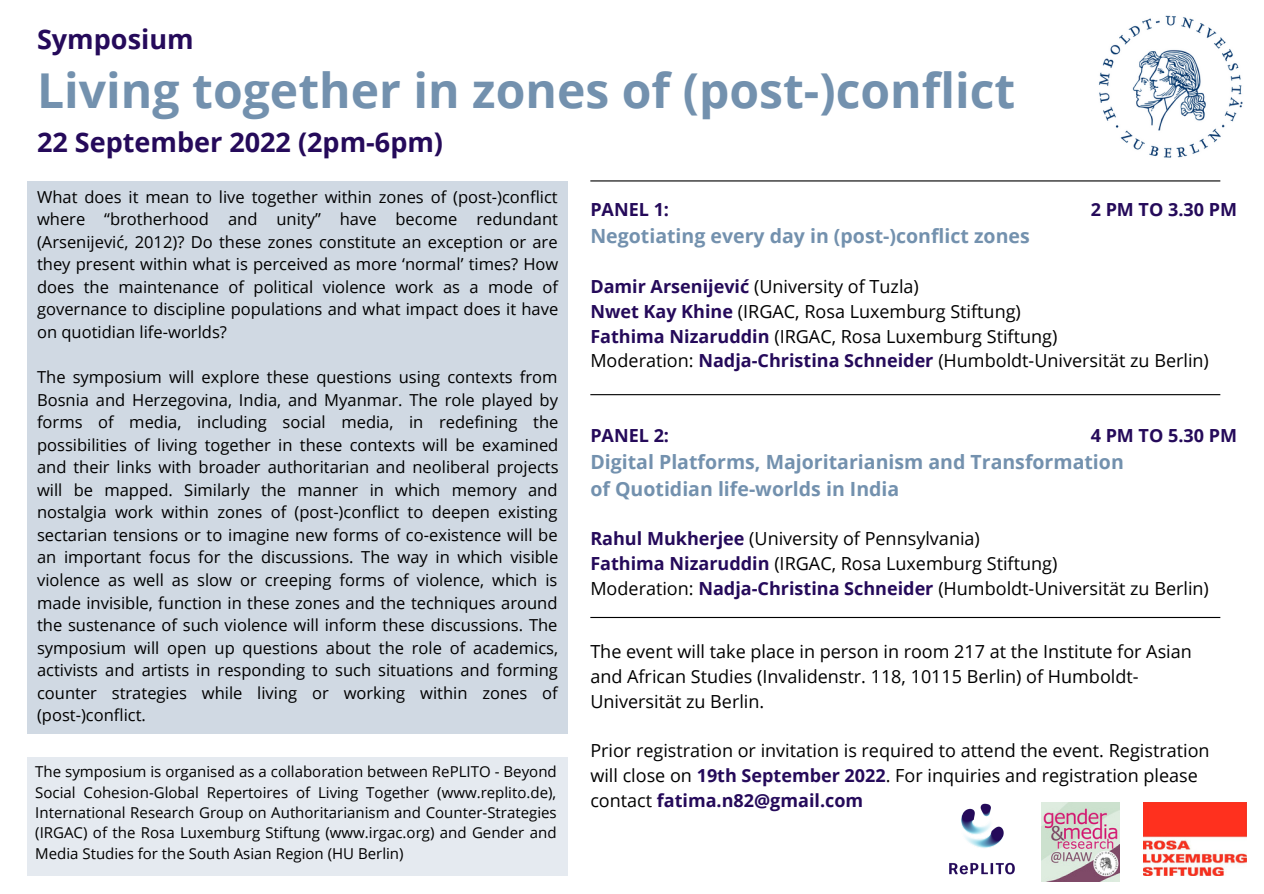
<style>
.page{position:relative;width:1264px;height:894px;background:#fff}
.page>*{position:absolute;margin:0;border:0;box-sizing:border-box;transform-origin:0 0}
.t1{font:700 48px "Open Sans";color:#7391ae}
.t2{font:700 27px "Open Sans";color:#250a5a}
.t3{font:700 19.5px/27px "Open Sans";color:#7391ae}
.t4{font:18px/24.8px "Open Sans";color:#000}
.t5{font:700 18px "Open Sans";color:#250a5a}
.t6{font:16.5px/22.5px "Open Sans";color:#000;text-align:justify}
.t7{font:15px/20.2px "Open Sans";color:#000;text-align:justify}
.s1{font-weight:700;color:#250a5a}
</style>
<div class="page">
<hr style="left:590px;top:394px;width:630px;height:1px;background:#000">
<hr style="left:590px;top:616px;width:630px;height:2px;background:#000">
<hr style="left:590px;top:180px;width:630px;height:1px;background:#000">
<img style="left:1143px;top:802px;width:103px;height:73px">
<img style="left:1048px;top:802px;width:71px;height:79px">
<img style="left:1099px;top:15px;width:144px;height:143px">
<div style="left:27px;top:757px;width:541px;height:118px;background:#e5eaf0"></div>
<img style="left:949px;top:802px;width:99px;height:80px">
<div style="left:27px;top:181px;width:541px;height:552px;background:#d0d9e3"></div>
<h2 class="t2" style="left:37px;top:20px;width:158px">Symposium</h2>
<h1 class="t1" style="left:37px;top:57px;width:979px">Living together in zones of (post-)conflict</h1>
<h2 class="t2" style="left:37px;top:123px;width:407px">22 September 2022 (2pm-6pm)</h2>
<p class="t6" style="left:37px;top:185px;width:523px">What does it mean to live together within zones of (post-)conflict where “brotherhood and unity” have become redundant (Arsenijević, 2012)? Do these zones constitute an exception or are they present within what is perceived as more ‘normal’ times? How does the maintenance of political violence work as a mode of governance to discipline populations and what impact does it have on quotidian life-worlds?</p>
<p class="t6" style="left:37px;top:365px;width:523px">The symposium will explore these questions using contexts from Bosnia and Herzegovina, India, and Myanmar. The role played by forms of media, including social media, in redefining the possibilities of living together in these contexts will be examined and their links with broader authoritarian and neoliberal projects will be mapped. Similarly the manner in which memory and nostalgia work within zones of (post-)conflict to deepen existing sectarian tensions or to imagine new forms of co-existence will be an important focus for the discussions. The way in which visible violence as well as slow or creeping forms of violence, which is made invisible, function in these zones and the techniques around the sustenance of such violence will inform these discussions. The symposium will open up questions about the role of academics, activists and artists in responding to such situations and forming counter strategies while living or working within zones of (post-)conflict.</p>
<p class="t7" style="left:35px;top:761px;width:523px">The symposium is organised as a collaboration between RePLITO - Beyond Social Cohesion-Global Repertoires of Living Together (www.replito.de), International Research Group on Authoritarianism and Counter-Strategies (IRGAC) of the Rosa Luxemburg Stiftung (www.irgac.org) and Gender and Media Studies for the South Asian Region (HU Berlin)</p>
<p class="t5" style="left:590px;top:197px;width:80px">PANEL 1:</p>
<p class="t5" style="left:1090px;top:197px;width:148px">2 PM TO 3.30 PM</p>
<p class="t3" style="left:590px;top:222px;width:441px">Negotiating every day in (post-)conflict zones</p>
<p class="t4" style="left:590px;top:273px;width:620px"><span class="s1">Damir Arsenijević</span> (University of Tuzla)<br><span class="s1">Nwet Kay Khine</span> (IRGAC, Rosa Luxemburg Stiftung)<br><span class="s1">Fathima Nizaruddin</span> (IRGAC, Rosa Luxemburg Stiftung)<br>Moderation: <span class="s1">Nadja-Christina Schneider</span> (Humboldt-Universität zu Berlin)</p>
<p class="t5" style="left:590px;top:422px;width:80px">PANEL 2:</p>
<p class="t5" style="left:1090px;top:422px;width:148px">4 PM TO 5.30 PM</p>
<p class="t3" style="left:590px;top:447px;width:535px">Digital Platforms, Majoritarianism and Transformation of Quotidian life-worlds in India</p>
<p class="t4" style="left:590px;top:526px;width:620px"><span class="s1">Rahul Mukherjee</span> (University of Pennsylvania)<br><span class="s1">Fathima Nizaruddin</span> (IRGAC, Rosa Luxemburg Stiftung)<br>Moderation: <span class="s1">Nadja-Christina Schneider</span> (Humboldt-Universität zu Berlin)</p>
<p class="t4" style="left:590px;top:638px;width:603px">The event will take place in person in room 217 at the Institute for Asian and African Studies (Invalidenstr. 118, 10115 Berlin) of Humboldt-<br>Universität zu Berlin.</p>
<p class="t4" style="left:590px;top:737px;width:620px">Prior registration or invitation is required to attend the event. Registration will close on <span class="s1">19th September 2022</span>. For inquiries and registration please contact <span class="s1">fatima.n82@gmail.com</span></p>
</div>
